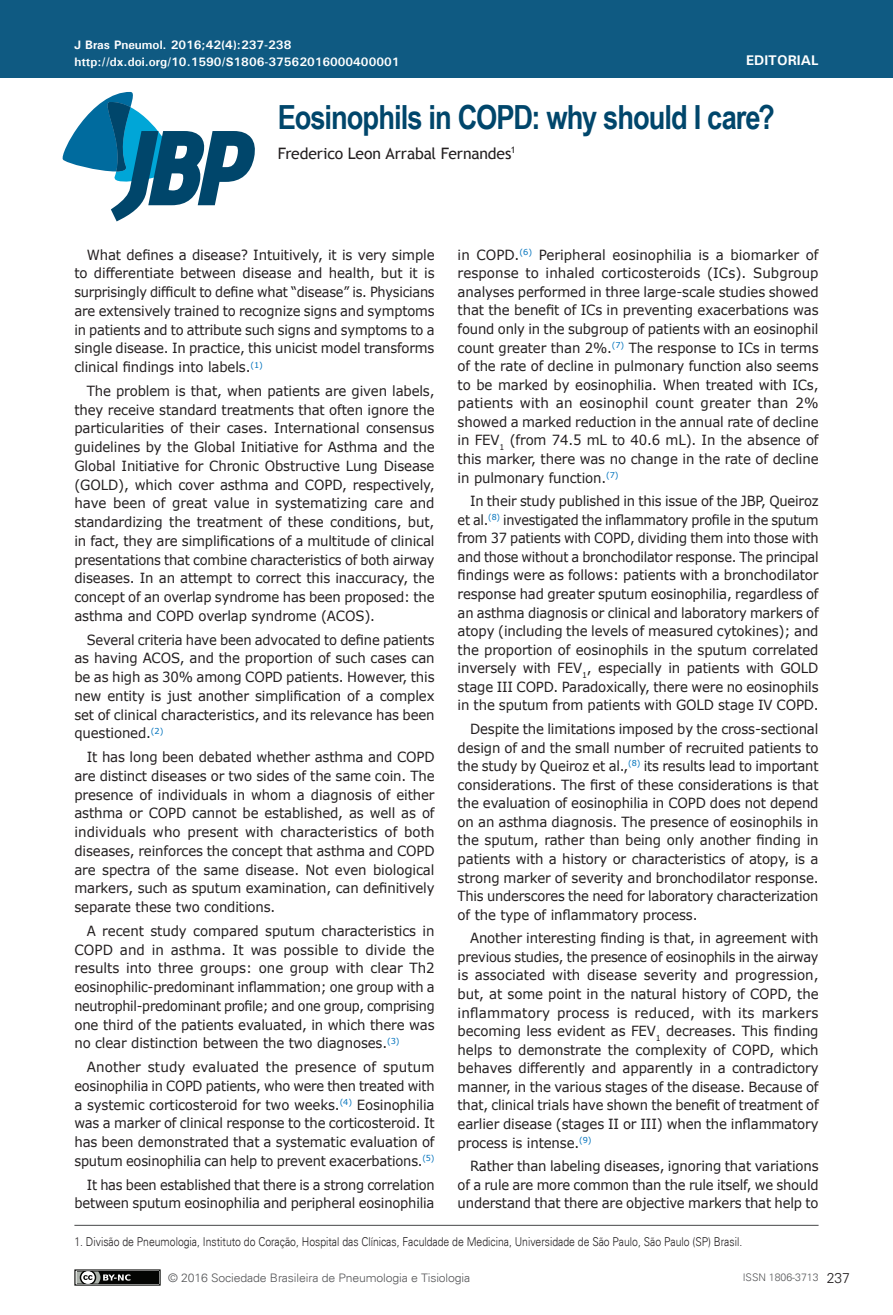
<style>
.page{position:relative;width:893px;height:1315px;background:#fff}
.page>*{position:absolute;margin:0;border:0;box-sizing:border-box;transform-origin:0 0}
.Título{font:700 33.25px "Arial Narrow";letter-spacing:-.03em;color:#00466b}
.Autores{font:15.75px "Trebuchet MS";letter-spacing:-.01em;color:#231f20}
.Corpo_EN{font:14px/18.7px "Verdana";letter-spacing:-.01em;color:#231f20;text-align:justify;scale:.95 1}
.Corpo_EN-2{font:14px/18.6px "Verdana";letter-spacing:-.01em;color:#231f20;text-align:justify;scale:.96 1}
.Corpo_EN-3{font:14px/18.6px "Verdana";letter-spacing:-.01em;color:#231f20;text-align:justify;scale:.94 1}
.Corpo_EN-4{font:14px/18.7px "Verdana";letter-spacing:-.01em;color:#231f20;text-align:right;scale:.93 1}
.t1{font:700 14px "Univers";color:#fff}
.t2{font:300 14px "Univers";color:#231f20}
.Inst_sem_resumo{font:300 12.25px "Univers";color:#231f20;scale:.85 1}
.cabeçalho{font:700 12.25px "Univers";color:#fff}
.t3{font:300 11.72px "Univers";letter-spacing:-.01em;color:#57585a;scale:1.04 1}
.t4{font:300 10.5px "Univers";color:#57585a}
</style>
<div class="page">
<div style="left:0;top:0;width:893px;height:78px;background:#0f5a82"></div>
<svg style="left:62px;top:91px;width:193px;height:130px"></svg>
<div style="left:75px;top:1270px;width:85px;height:15px;background:#040503"></div>
<div style="left:74px;top:1269px;width:87px;height:16px;border:1px solid #040503"></div>
<svg style="left:74px;top:1269px;width:56px;height:17px"></svg>
<hr style="left:74px;top:1225px;width:745px;height:1px;background:#454647">
<p class="cabeçalho" style="left:74px;top:38px;width:218px">J Bras Pneumol. 2016;42(4):237-238</p>
<p class="t1" style="left:746px;top:52px;width:74px">EDITORIAL</p>
<p class="cabeçalho" style="left:74px;top:54px;width:327px">http://dx.doi.org/10.1590/S1806-37562016000400001</p>
<p class="Título" style="left:278px;top:92px;width:498px">Eosinophils in COPD: why should I care?</p>
<p class="Autores" style="left:278px;top:144px;width:239px">Frederico Leon Arrabal Fernandes<sup>1</sup></p>
<p class="Corpo_EN" style="left:74px;top:245px;width:381px;text-indent:12px">What defines a disease? Intuitively, it is very simple to differentiate between disease and health, but it is surprisingly difficult to define what “disease” is. Physicians are extensively trained to recognize signs and symptoms in patients and to attribute such signs and symptoms to a single disease. In practice, this unicist model transforms clinical findings into labels.<sup>(1)</sup></p>
<p class="Corpo_EN" style="left:74px;top:381px;width:381px;text-indent:12px">The problem is that, when patients are given labels, they receive standard treatments that often ignore the particularities of their cases. International consensus guidelines by the Global Initiative for Asthma and the Global Initiative for Chronic Obstructive Lung Disease (GOLD), which cover asthma and COPD, respectively, have been of great value in systematizing care and standardizing the treatment of these conditions, but, in fact, they are simplifications of a multitude of clinical presentations that combine characteristics of both airway diseases. In an attempt to correct this inaccuracy, the concept of an overlap syndrome has been proposed: the asthma and COPD overlap syndrome (ACOS).</p>
<p class="Corpo_EN-3" style="left:74px;top:630px;width:385px;text-indent:12px">Several criteria have been advocated to define patients as having ACOS, and the proportion of such cases can be as high as 30% among COPD patients. However, this new entity is just another simplification of a complex set of clinical characteristics, and its relevance has been questioned.<sup>(2)</sup></p>
<p class="Corpo_EN" style="left:74px;top:747px;width:381px;text-indent:12px">It has long been debated whether asthma and COPD are distinct diseases or two sides of the same coin. The presence of individuals in whom a diagnosis of either asthma or COPD cannot be established, as well as of individuals who present with characteristics of both diseases, reinforces the concept that asthma and COPD are spectra of the same disease. Not even biological markers, such as sputum examination, can definitively separate these two conditions.</p>
<p class="Corpo_EN" style="left:74px;top:921px;width:381px;text-indent:12px">A recent study compared sputum characteristics in COPD and in asthma. It was possible to divide the results into three groups: one group with clear Th2 eosinophilic-predominant inflammation; one group with a neutrophil-predominant profile; and one group, comprising one third of the patients evaluated, in which there was no clear distinction between the two diagnoses.<sup>(3)</sup></p>
<p class="Corpo_EN-2" style="left:74px;top:1057px;width:377px;text-indent:12px">Another study evaluated the presence of sputum eosinophilia in COPD patients, who were then treated with a systemic corticosteroid for two weeks.<sup>(4)</sup> Eosinophilia was a marker of clinical response to the corticosteroid. It has been demonstrated that a systematic evaluation of sputum eosinophilia can help to prevent exacerbations.<sup>(5)</sup></p>
<p class="Corpo_EN-4" style="left:74px;top:1175px;width:389px">It has been established that there is a strong correlation between sputum eosinophilia and peripheral eosinophilia</p>
<p class="Corpo_EN-2" style="left:458px;top:245px;width:378px">in COPD.<sup>(6)</sup> Peripheral eosinophilia is a biomarker of response to inhaled corticosteroids (ICs). Subgroup analyses performed in three large-scale studies showed that the benefit of ICs in preventing exacerbations was found only in the subgroup of patients with an eosinophil count greater than 2%.<sup>(7)</sup> The response to ICs in terms of the rate of decline in pulmonary function also seems to be marked by eosinophilia. When treated with ICs, patients with an eosinophil count greater than 2% showed a marked reduction in the annual rate of decline in FEV<sub>1</sub> (from 74.5 mL to 40.6 mL). In the absence of this marker, there was no change in the rate of decline in pulmonary function.<sup>(7)</sup></p>
<p class="Corpo_EN-3" style="left:458px;top:491px;width:386px;text-indent:12px">In their study published in this issue of the JBP, Queiroz et al.<sup>(8)</sup> investigated the inflammatory profile in the sputum from 37 patients with COPD, dividing them into those with and those without a bronchodilator response. The principal findings were as follows: patients with a bronchodilator response had greater sputum eosinophilia, regardless of an asthma diagnosis or clinical and laboratory markers of atopy (including the levels of measured cytokines); and the proportion of eosinophils in the sputum correlated inversely with FEV<sub>1</sub>, especially in patients with GOLD stage III COPD. Paradoxically, there were no eosinophils in the sputum from patients with GOLD stage IV COPD.</p>
<p class="Corpo_EN" style="left:458px;top:719px;width:381px;text-indent:12px">Despite the limitations imposed by the cross-sectional design of and the small number of recruited patients to the study by Queiroz et al.,<sup>(8)</sup> its results lead to important considerations. The first of these considerations is that the evaluation of eosinophilia in COPD does not depend on an asthma diagnosis. The presence of eosinophils in the sputum, rather than being only another finding in patients with a history or characteristics of atopy, is a strong marker of severity and bronchodilator response.<br>This underscores the need for laboratory characterization of the type of inflammatory process.</p>
<p class="Corpo_EN" style="left:458px;top:928px;width:381px;text-indent:12px">Another interesting finding is that, in agreement with previous studies, the presence of eosinophils in the airway is associated with disease severity and progression, but, at some point in the natural history of COPD, the inflammatory process is reduced, with its markers becoming less evident as FEV<sub>1</sub> decreases. This finding helps to demonstrate the complexity of COPD, which behaves differently and apparently in a contradictory manner, in the various stages of the disease. Because of that, clinical trials have shown the benefit of treatment of earlier disease (stages II or III) when the inflammatory process is intense.<sup>(9)</sup></p>
<p class="Corpo_EN" style="left:458px;top:1156px;width:381px;text-indent:12px">Rather than labeling diseases, ignoring that variations of a rule are more common than the rule itself, we should understand that there are objective markers that help to</p>
<p class="Inst_sem_resumo" style="left:74px;top:1233px;width:787px">1. Divisão de Pneumologia, Instituto do Coração, Hospital das Clínicas, Faculdade de Medicina, Universidade de São Paulo, São Paulo (SP) Brasil.</p>
<p class="t3" style="left:168px;top:1270px;width:292px">© 2016 Sociedade Brasileira de Pneumologia e Tisiologia</p>
<p class="t4" style="left:743px;top:1271px;width:77px">ISSN 1806-3713</p>
<p class="t2" style="left:827px;top:1269px;width:25px">237</p>
</div>
